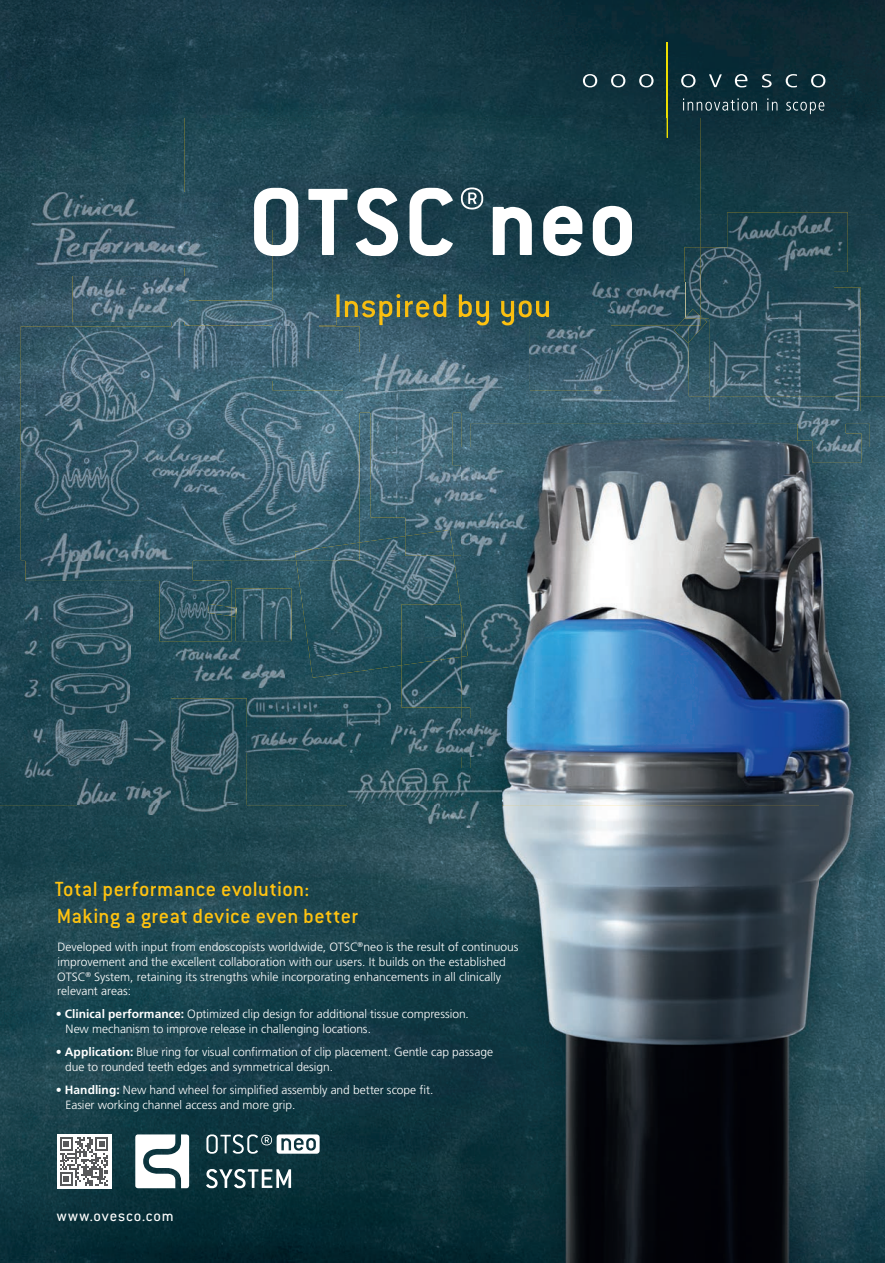
<style>
.page{position:relative;width:885px;height:1263px;background:#fff}
.page>*{position:absolute;margin:0;border:0;box-sizing:border-box;transform-origin:0 0}
.t1{font:700 105px "Conduit ITC Pro";letter-spacing:.02em;color:#fff}
.t2{font:500 22.5px/27px "Conduit ITC Pro";letter-spacing:.015em;color:#fec210}
.t3{font:16.5px "Conduit ITC Pro";letter-spacing:.05em;color:#fff}
.t4{font:300 12px/14.7px "Frutiger LT Std";color:#fff}
.s1{font-weight:700}
</style>
<div class="page">
<img style="left:0;top:0;width:208px;height:375px">
<img style="left:208px;top:0;width:676px;height:161px">
<div style="left:700px;top:161px;width:184px;height:53px;background:#173a45"></div>
<img style="left:688px;top:214px;width:39px;height:183px">
<img style="left:833px;top:214px;width:51px;height:183px">
<img style="left:777px;top:272px;width:56px;height:15px">
<img style="left:0;top:375px;width:52px;height:431px">
<img style="left:359px;top:412px;width:102px;height:71px">
<img style="left:504px;top:390px;width:25px;height:7px">
<img style="left:359px;top:483px;width:46px;height:53px">
<img style="left:52px;top:560px;width:260px;height:246px">
<img style="left:460px;top:556px;width:59px;height:48px">
<img style="left:312px;top:678px;width:104px;height:128px">
<img style="left:416px;top:707px;width:54px;height:61px">
<img style="left:401px;top:604px;width:118px;height:103px">
<img style="left:391px;top:718px;width:79px;height:39px">
<img style="left:347px;top:768px;width:123px;height:60px">
<img style="left:0;top:806px;width:360px;height:457px">
<img style="left:359px;top:828px;width:111px;height:435px">
<img style="left:247px;top:696px;width:143px;height:30px">
<img style="left:247px;top:728px;width:113px;height:25px">
<img style="left:236px;top:588px;width:55px;height:53px">
<img style="left:159px;top:581px;width:73px;height:60px">
<svg style="left:232px;top:607px;width:5px;height:10px"></svg>
<img style="left:208px;top:604px;width:24px;height:12px">
<img style="left:296px;top:536px;width:164px;height:142px">
<img style="left:401px;top:604px;width:60px;height:61px">
<img style="left:425px;top:616px;width:31px;height:21px">
<img style="left:461px;top:397px;width:423px;height:50px">
<img style="left:461px;top:447px;width:9px;height:19px">
<img style="left:869px;top:447px;width:15px;height:816px">
<img style="left:461px;top:613px;width:6px;height:44px">
<img style="left:25px;top:594px;width:107px;height:35px">
<img style="left:25px;top:633px;width:105px;height:35px">
<img style="left:25px;top:673px;width:105px;height:41px">
<img style="left:25px;top:719px;width:105px;height:58px">
<img style="left:176px;top:647px;width:109px;height:41px">
<hr style="left:666px;top:43px;width:2px;height:95px;background:#edde01">
<svg style="left:583px;top:74px;width:14px;height:13px"></svg>
<svg style="left:611px;top:74px;width:14px;height:13px"></svg>
<svg style="left:639px;top:74px;width:14px;height:13px"></svg>
<svg style="left:681px;top:74px;width:14px;height:13px"></svg>
<svg style="left:709px;top:74px;width:12px;height:13px"></svg>
<svg style="left:734px;top:74px;width:13px;height:13px"></svg>
<svg style="left:761px;top:74px;width:10px;height:13px"></svg>
<svg style="left:785px;top:74px;width:11px;height:13px"></svg>
<svg style="left:811px;top:74px;width:14px;height:13px"></svg>
<svg style="left:683px;top:98px;width:141px;height:16px"></svg>
<img style="left:470px;top:424px;width:399px;height:47px">
<img style="left:519px;top:471px;width:350px;height:335px">
<img style="left:470px;top:707px;width:50px;height:99px">
<img style="left:470px;top:806px;width:399px;height:457px">
<img style="left:77px;top:778px;width:93px;height:37px">
<img style="left:171px;top:698px;width:76px;height:113px">
<svg style="left:246px;top:728px;width:1px;height:25px"></svg>
<img style="left:134px;top:730px;width:31px;height:20px">
<img style="left:26px;top:560px;width:167px;height:21px">
<img style="left:159px;top:581px;width:34px;height:1px">
<img style="left:370px;top:412px;width:82px;height:105px">
<img style="left:405px;top:466px;width:121px;height:90px">
<img style="left:405px;top:530px;width:48px;height:26px">
<img style="left:405px;top:466px;width:47px;height:51px">
<img style="left:359px;top:390px;width:145px;height:22px">
<img style="left:461px;top:397px;width:43px;height:15px">
<img style="left:21px;top:327px;width:338px;height:233px">
<img style="left:295px;top:542px;width:64px;height:18px">
<img style="left:31px;top:192px;width:153px;height:75px">
<img style="left:172px;top:322px;width:100px;height:59px">
<img style="left:72px;top:276px;width:112px;height:46px">
<img style="left:172px;top:300px;width:12px;height:22px">
<img style="left:727px;top:212px;width:120px;height:60px">
<img style="left:529px;top:326px;width:159px;height:76px">
<img style="left:700px;top:247px;width:77px;height:71px">
<img style="left:727px;top:247px;width:50px;height:25px">
<img style="left:688px;top:318px;width:18px;height:24px">
<img style="left:673px;top:326px;width:15px;height:17px">
<img style="left:709px;top:287px;width:151px;height:124px">
<img style="left:709px;top:287px;width:68px;height:31px">
<img style="left:812px;top:433px;width:49px;height:30px">
<img style="left:797px;top:411px;width:48px;height:29px">
<img style="left:812px;top:433px;width:33px;height:7px">
<img style="left:318px;top:325px;width:293px;height:65px">
<img style="left:272px;top:327px;width:87px;height:63px">
<img style="left:272px;top:325px;width:46px;height:56px">
<img style="left:336px;top:325px;width:193px;height:1px">
<div style="left:57px;top:1134px;width:54px;height:54px;background:#fff"></div>
<svg style="left:60px;top:1137px;width:48px;height:49px"></svg>
<svg style="left:135px;top:1134px;width:54px;height:54px"></svg>
<svg style="left:206px;top:1169px;width:85px;height:19px"></svg>
<svg style="left:206px;top:1134px;width:113px;height:20px"></svg>
<img style="left:184px;top:118px;width:516px;height:207px">
<img style="left:666px;top:118px;width:2px;height:20px">
<img style="left:184px;top:300px;width:88px;height:25px">
<img style="left:549px;top:325px;width:129px;height:1px">
<img style="left:611px;top:282px;width:74px;height:35px">
<img style="left:678px;top:318px;width:22px;height:7px">
<img style="left:684px;top:309px;width:16px;height:9px">
<img style="left:272px;top:230px;width:339px;height:95px">
<img style="left:336px;top:294px;width:213px;height:31px">
<svg style="left:529px;top:325px;width:20px;height:1px"></svg>
<h1 class="t1" style="left:248px;top:161px;width:389px">OTSC<sup>®</sup>neo</h1>
<h2 class="t2" style="left:55px;top:875px;width:304px">Total performance evolution:<br>Making a great device even better</h2>
<p class="t4" style="left:57px;top:940px;width:463px">Developed with input from endoscopists worldwide, OTSC<sup>®</sup>neo is the result of continuous improvement and the excellent collaboration with our users. It builds on the established OTSC<sup>®</sup> System, retaining its strengths while incorporating enhancements in all clinically relevant areas:</p>
<p class="t4" style="left:65px;top:1007px;width:405px;text-indent:-10px">• <span class="s1">Clinical performance:</span> Optimized clip design for additional tissue compression.<br>New mechanism to improve release in challenging locations.</p>
<p class="t4" style="left:65px;top:1045px;width:429px;text-indent:-9px">• <span class="s1">Application:</span> Blue ring for visual confirmation of clip placement. Gentle cap passage due to rounded teeth edges and symmetrical design.</p>
<p class="t4" style="left:65px;top:1083px;width:369px;text-indent:-10px">• <span class="s1">Handling:</span> New hand wheel for simplified assembly and better scope fit.<br>Easier working channel access and more grip.</p>
<h3 class="t3" style="left:57px;top:1206px;width:118px">www.ovesco.com</h3>
</div>
